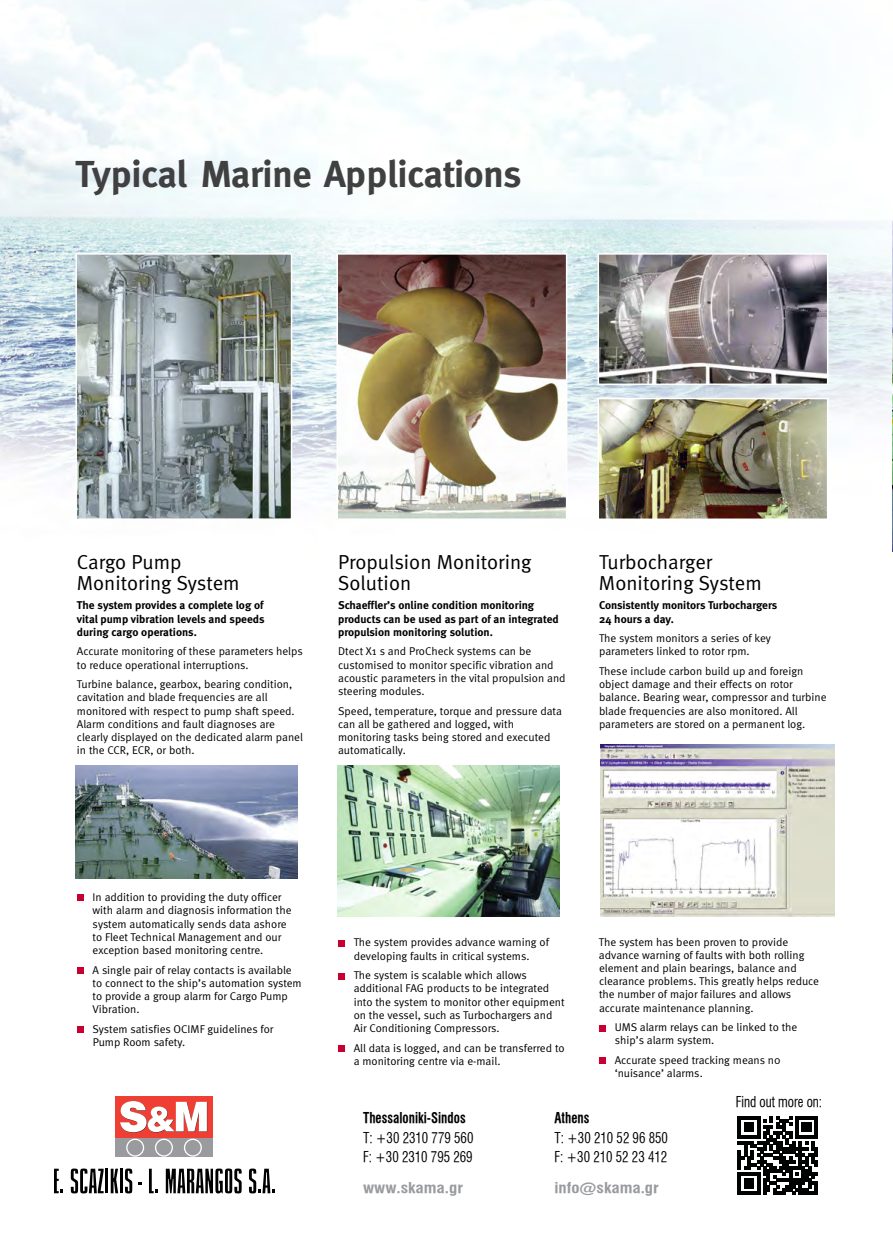
<style>
.page{position:relative;width:893px;height:1234px;background:#fff}
.page>*{position:absolute;margin:0;border:0;box-sizing:border-box;transform-origin:0 0}
.t1{font:700 37.5px "Meta";color:#404040}
.t2{font:20.25px/21px "Meta Normal";color:#000}
.t3{font:15px/19.2px "UB Helvetica Cond";color:#000;scale:.89 1}
.t4{font:15px "UB Helvetica Cond Bold";color:#000;scale:.89 1}
.t5{font:15px "UB Helvetica Cond Bold";color:#999b9e;scale:1.17 1}
.t6{font:11.25px/13.2px "Meta Normal";color:#000}
.t7{font:700 11.25px/13.2px "Meta";color:#000}
</style>
<div class="page">
<img style="left:0;top:0;width:893px;height:552px">
<img style="left:892px;top:121px;width:1px;height:430px">
<svg style="left:599px;top:1025px;width:6px;height:5px"></svg>
<svg style="left:599px;top:1057px;width:6px;height:6px"></svg>
<svg style="left:338px;top:973px;width:6px;height:5px"></svg>
<div style="left:338px;top:1044px;width:6px;height:7px;background:#c80031"></div>
<div style="left:338px;top:939px;width:6px;height:7px;background:#c80031"></div>
<img style="left:600px;top:256px;width:225px;height:126px">
<div style="left:597px;top:253px;width:231px;height:132px;border:2px solid #fff"></div>
<img style="left:339px;top:256px;width:225px;height:261px">
<div style="left:336px;top:253px;width:231px;height:267px;border:2px solid #fff"></div>
<svg style="left:77px;top:894px;width:6px;height:6px"></svg>
<div style="left:77px;top:966px;width:6px;height:7px;background:#c80031"></div>
<svg style="left:77px;top:1026px;width:6px;height:6px"></svg>
<img style="left:78px;top:256px;width:211px;height:261px">
<div style="left:75px;top:253px;width:217px;height:267px;border:2px solid #fff"></div>
<img style="left:75px;top:765px;width:222px;height:113px">
<img style="left:338px;top:765px;width:221px;height:151px">
<img style="left:600px;top:744px;width:234px;height:172px">
<img style="left:600px;top:401px;width:225px;height:116px">
<div style="left:597px;top:398px;width:231px;height:122px;border:2px solid #fff"></div>
<svg style="left:115px;top:1136px;width:98px;height:21px"></svg>
<div style="left:115px;top:1095px;width:98px;height:41px;background:#ef3e33"></div>
<div style="left:115px;top:1138px;width:98px;height:18px;background:#999b9e"></div>
<svg style="left:126px;top:1138px;width:18px;height:18px"></svg>
<svg style="left:184px;top:1138px;width:18px;height:18px"></svg>
<div style="left:128px;top:1139px;width:15px;height:15px;background:#999b9e;border-radius:50%"></div>
<div style="left:185px;top:1139px;width:16px;height:15px;background:#999b9e;border-radius:50%"></div>
<svg style="left:155px;top:1138px;width:18px;height:18px"></svg>
<div style="left:156px;top:1139px;width:16px;height:15px;background:#999b9e;border-radius:50%"></div>
<svg style="left:120px;top:1101px;width:87px;height:31px"></svg>
<svg style="left:54px;top:1168px;width:9px;height:24px"></svg>
<svg style="left:71px;top:1168px;width:33px;height:25px"></svg>
<hr style="left:105px;top:1168px;width:3px;height:24px;background:#000">
<svg style="left:111px;top:1168px;width:7px;height:24px"></svg>
<hr style="left:120px;top:1168px;width:3px;height:24px;background:#000">
<svg style="left:125px;top:1168px;width:7px;height:25px"></svg>
<svg style="left:149px;top:1168px;width:9px;height:24px"></svg>
<svg style="left:166px;top:1168px;width:76px;height:25px"></svg>
<svg style="left:249px;top:1168px;width:25px;height:25px"></svg>
<svg style="left:738px;top:1116px;width:80px;height:77px"></svg>
<h1 class="t1" style="left:75px;top:152px;width:448px">Typical Marine Applications</h1>
<h2 class="t2" style="left:77px;top:550px;width:164px">Cargo Pump<br>Monitoring System</h2>
<p class="t7" style="left:77px;top:598px;width:189px;text-align:justify">The system provides a complete log of vital pump vibration levels and speeds during cargo operations.</p>
<p class="t6" style="left:77px;top:644px;width:227px">Accurate monitoring of these parameters helps to reduce operational interruptions.</p>
<p class="t6" style="left:77px;top:677px;width:228px">Turbine balance, gearbox, bearing condition, cavitation and blade frequencies are all monitored with respect to pump shaft speed.<br>Alarm conditions and fault diagnoses are clearly displayed on the dedicated alarm panel in the CCR, ECR, or both.</p>
<h2 class="t2" style="left:338px;top:550px;width:195px">Propulsion Monitoring<br>Solution</h2>
<p class="t7" style="left:338px;top:598px;width:222px">Schaeffler’s online condition monitoring products can be used as part of an integrated propulsion monitoring solution.</p>
<p class="t6" style="left:338px;top:644px;width:229px">Dtect X1 s and ProCheck systems can be customised to monitor specific vibration and acoustic parameters in the vital propulsion and steering modules.</p>
<p class="t6" style="left:338px;top:703px;width:225px">Speed, temperature, torque and pressure data can all be gathered and logged, with monitoring tasks being stored and executed automatically.</p>
<h2 class="t2" style="left:599px;top:550px;width:164px">Turbocharger<br>Monitoring System</h2>
<p class="t7" style="left:599px;top:598px;width:180px">Consistently monitors Turbochargers<br>24 hours a day.</p>
<p class="t6" style="left:599px;top:631px;width:173px">The system monitors a series of key parameters linked to rotor rpm.</p>
<p class="t6" style="left:599px;top:664px;width:229px">These include carbon build up and foreign object damage and their effects on rotor balance. Bearing wear, compressor and turbine blade frequencies are also monitored. All parameters are stored on a permanent log.</p>
<p class="t6" style="left:93px;top:890px;width:201px">In addition to providing the duty officer with alarm and diagnosis information the system automatically sends data ashore to Fleet Technical Management and our exception based monitoring centre.</p>
<p class="t6" style="left:93px;top:962px;width:211px">A single pair of relay contacts is available to connect to the ship’s automation system to provide a group alarm for Cargo Pump Vibration.</p>
<p class="t6" style="left:93px;top:1021px;width:182px">System satisfies OCIMF guidelines for<br>Pump Room safety.</p>
<p class="t6" style="left:354px;top:935px;width:197px">The system provides advance warning of developing faults in critical systems.</p>
<p class="t6" style="left:354px;top:968px;width:212px">The system is scalable which allows additional FAG products to be integrated into the system to monitor other equipment on the vessel, such as Turbochargers and Air Conditioning Compressors.</p>
<p class="t6" style="left:354px;top:1040px;width:212px">All data is logged, and can be transferred to a monitoring centre via e-mail.</p>
<p class="t6" style="left:599px;top:934px;width:222px">The system has been proven to provide advance warning of faults with both rolling element and plain bearings, balance and clearance problems. This greatly helps reduce the number of major failures and allows accurate maintenance planning.</p>
<p class="t6" style="left:615px;top:1020px;width:184px">UMS alarm relays can be linked to the ship’s alarm system.</p>
<p class="t6" style="left:615px;top:1053px;width:167px">Accurate speed tracking means n0 ‘nuisance’ alarms.</p>
<h3 class="t3" style="left:736px;top:1091px;width:99px">Find out more on:</h3>
<h3 class="t4" style="left:363px;top:1109px;width:117px">Thessaloniki-Sindos</h3>
<h3 class="t3" style="left:363px;top:1127px;width:125px">T: +30 2310 779 560<br>F: +30 2310 795 269</h3>
<h3 class="t5" style="left:363px;top:1179px;width:87px">www.skama.gr</h3>
<h3 class="t5" style="left:554px;top:1179px;width:91px">info@skama.gr</h3>
<h3 class="t4" style="left:554px;top:1109px;width:41px">Athens</h3>
<h3 class="t3" style="left:554px;top:1127px;width:129px">T: +30 210 52 96 850<br>F: +30 210 52 23 412</h3>
</div>
